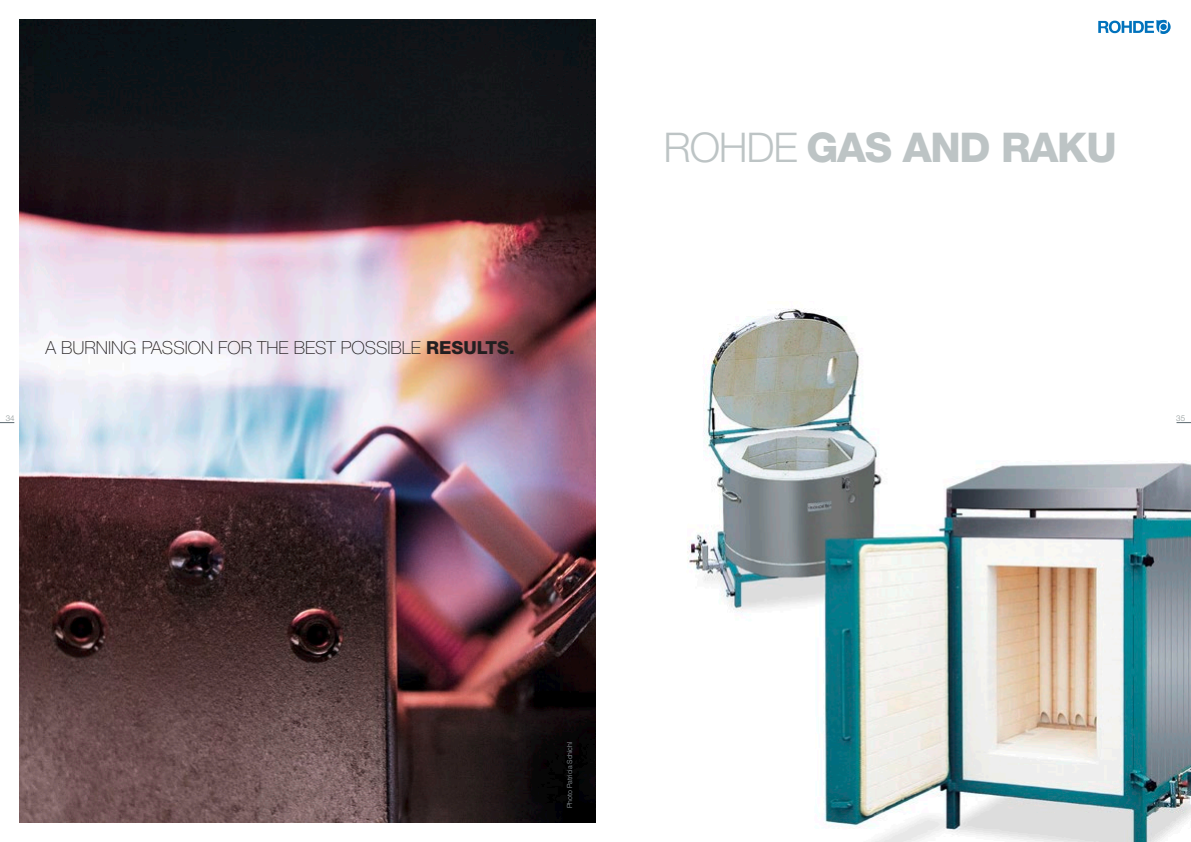
<style>
.page{position:relative;width:1191px;height:842px;background:#fff}
.page>*{position:absolute;margin:0;border:0;box-sizing:border-box;transform-origin:0 0}
.t1{font:800 41px "Helvetica Neue LT Pro";letter-spacing:-.03em;color:#bdc4c5}
.t2{font:100 18px "Helvetica Neue LT Pro";color:#231f20}
.t3{font:300 8px "Helvetica Neue LT Pro";color:#8e9696}
.t4{font:300 7px "Helvetica Neue LT Pro";color:#9da5ab}
.s1{font-weight:800}
.s2{font-weight:300}
</style>
<div class="page">
<svg style="left:0;top:422px;width:14px;height:1px"></svg>
<img style="left:687px;top:308px;width:504px;height:534px">
<svg style="left:1098px;top:20px;width:72px;height:14px"></svg>
<img style="left:20px;top:20px;width:575px;height:802px">
<svg style="left:1176px;top:422px;width:15px;height:1px"></svg>
<p class="t3" style="left:6px;top:413px;width:10px">34</p>
<p class="t2" style="left:45px;top:337px;width:471px">A BURNING PASSION FOR THE BEST POSSIBLE <span class="s1">RESULTS.</span></p>
<h1 class="t1" style="left:663px;top:123px;width:455px"><span class="s2">ROHDE</span> GAS AND RAKU</h1>
<p class="t3" style="left:1176px;top:413px;width:10px">35</p>
<p class="t4" style="left:565px;top:808px;width:67px;rotate:-90deg">Photo Patricia Schichl</p>
</div>
